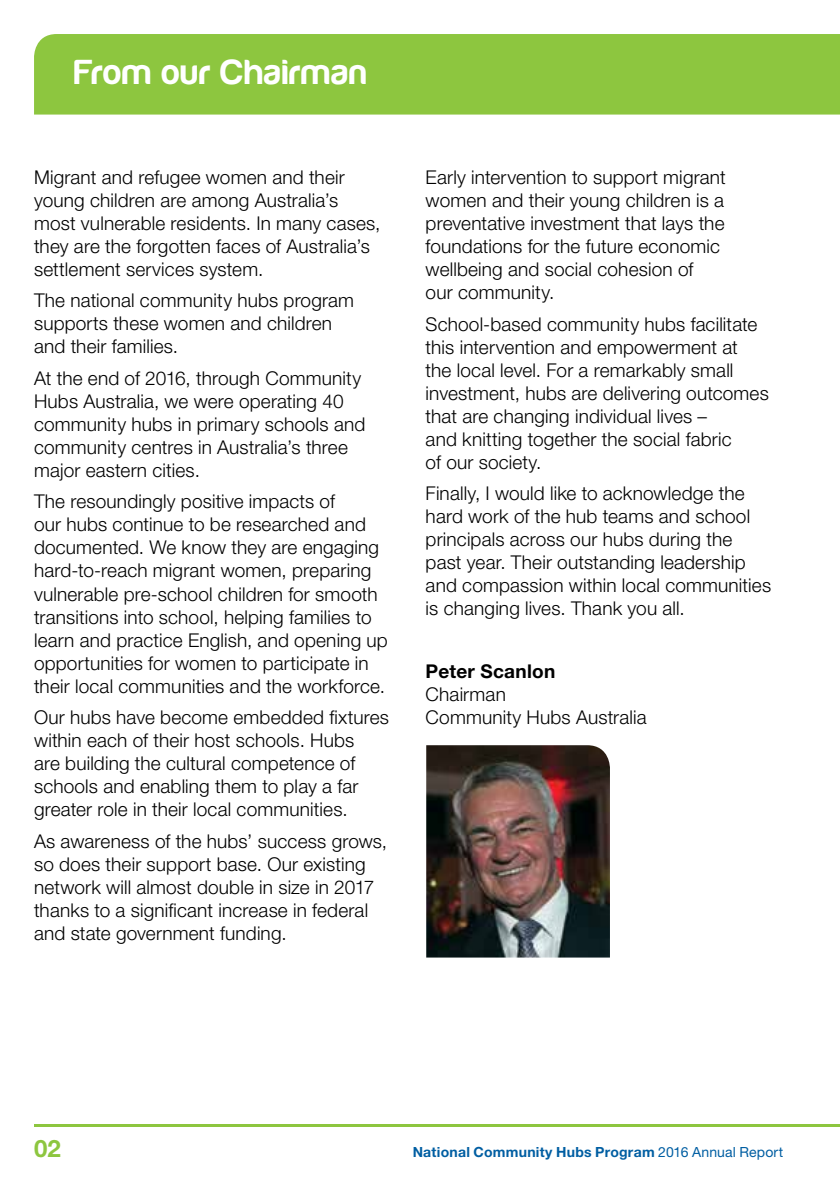
<style>
.page{position:relative;width:840px;height:1191px;background:#fff}
.page>*{position:absolute;margin:0;border:0;box-sizing:border-box;transform-origin:0 0}
.t1{font:36px "Harabara";letter-spacing:.035em;color:#fff}
.t2{font:700 24px "Helvetica Neue LT Std";color:#8dc63f}
.t3{font:300 19px/23px "Helvetica Neue LT Std";letter-spacing:.01em;color:#000}
.t4{font:700 19px "Helvetica Neue LT Std";letter-spacing:.015em;color:#000}
.t5{font:700 14px "Helvetica Neue LT Std";letter-spacing:.015em;color:#005ea2}
.s1{font-weight:400}
</style>
<div class="page">
<div style="left:34px;top:34px;width:805px;height:81px;background:#8dc63f"></div>
<hr style="left:34px;top:1125px;width:805px;height:2px;background:#8dc63f">
<img style="left:839px;top:34px;width:1px;height:1093px">
<img style="left:426px;top:745px;width:183px;height:212px">
<h1 class="t1" style="left:74px;top:54px;width:293px">From our Chairman</h1>
<p class="t3" style="left:34px;top:165px;width:348px">Migrant and refugee women and their young children are among Australia’s most vulnerable residents. In many cases, they are the forgotten faces of Australia’s settlement services system.</p>
<p class="t3" style="left:34px;top:289px;width:321px">The national community hubs program supports these women and children and their families.</p>
<p class="t3" style="left:34px;top:366px;width:333px">At the end of 2016, through Community Hubs Australia, we were operating 40 community hubs in primary schools and community centres in Australia’s three major eastern cities.</p>
<p class="t3" style="left:34px;top:490px;width:355px">The resoundingly positive impacts of<br>our hubs continue to be researched and documented. We know they are engaging hard-to-reach migrant women, preparing vulnerable pre-school children for smooth transitions into school, helping families to learn and practice English, and opening up opportunities for women to participate in their local communities and the workforce.</p>
<p class="t3" style="left:34px;top:705px;width:356px">Our hubs have become embedded fixtures within each of their host schools. Hubs<br>are building the cultural competence of schools and enabling them to play a far greater role in their local communities.</p>
<p class="t3" style="left:34px;top:829px;width:354px">As awareness of the hubs’ success grows, so does their support base. Our existing network will almost double in size in 2017 thanks to a significant increase in federal and state government funding.</p>
<p class="t3" style="left:425px;top:165px;width:301px">Early intervention to support migrant women and their young children is a preventative investment that lays the foundations for the future economic wellbeing and social cohesion of<br>our community.</p>
<p class="t3" style="left:425px;top:312px;width:344px">School-based community hubs facilitate this intervention and empowerment at<br>the local level. For a remarkably small investment, hubs are delivering outcomes that are changing individual lives –<br>and knitting together the social fabric<br>of our society.</p>
<p class="t3" style="left:425px;top:481px;width:347px">Finally, I would like to acknowledge the hard work of the hub teams and school principals across our hubs during the past year. Their outstanding leadership and compassion within local communities is changing lives. Thank you all.</p>
<p class="t4" style="left:425px;top:660px;width:131px">Peter Scanlon</p>
<p class="t3" style="left:425px;top:682px;width:222px">Chairman<br>Community Hubs Australia</p>
<p class="t2" style="left:34px;top:1133px;width:28px">02</p>
<p class="t5" style="left:412px;top:1143px;width:372px">National Community Hubs Program <span class="s1">2016 Annual Report</span></p>
</div>
